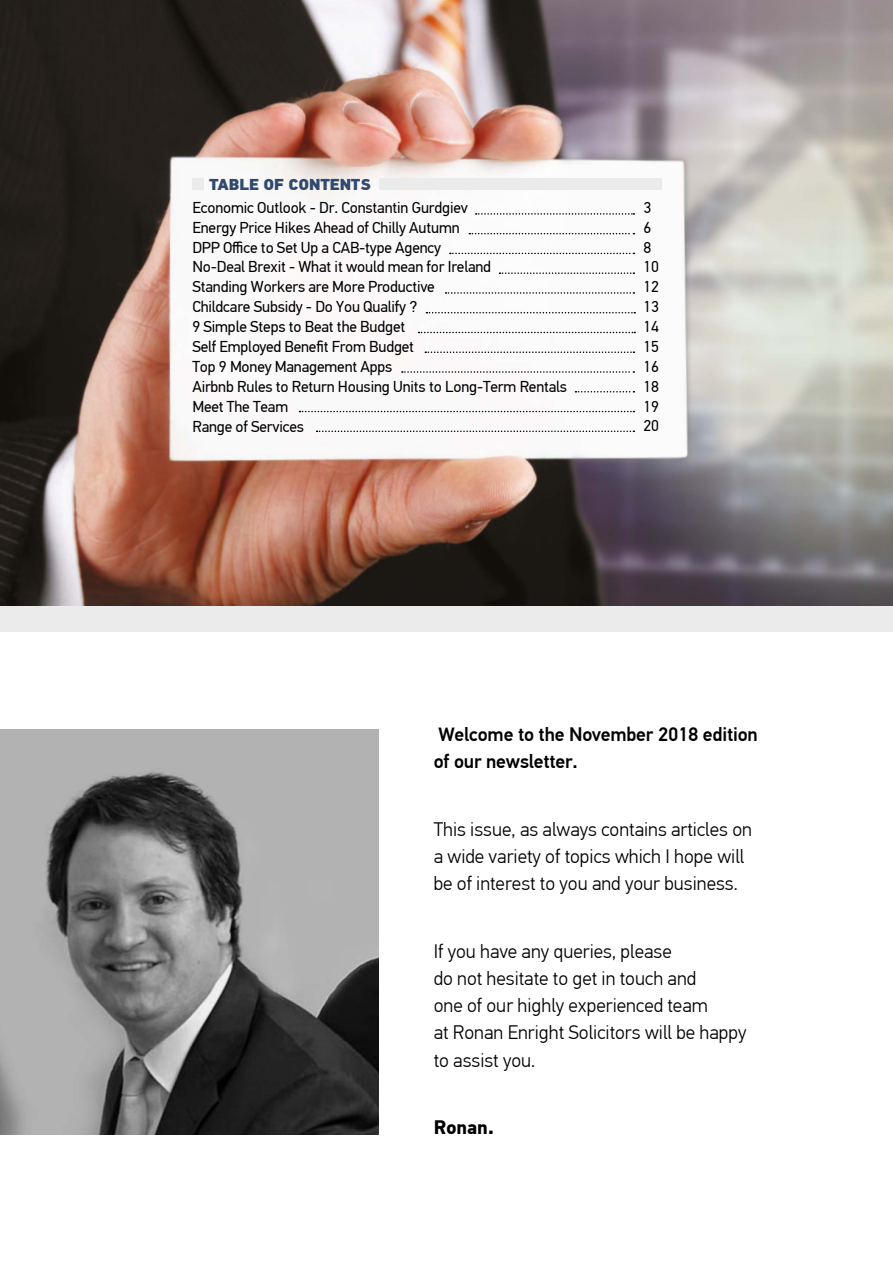
<style>
.page{position:relative;width:893px;height:1263px;background:#fff}
.page>*{position:absolute;margin:0;border:0;box-sizing:border-box;transform-origin:0 0}
.t1{font:300 19.5px/27.3px "PF Din Text Pro";color:#000}
.t2{font:500 19.5px/27.3px "PF Din Text Pro";letter-spacing:-.01em;color:#000}
.t3{font:700 19.5px "PF Din Text Pro";color:#000}
.t4{font:15.75px/20px "PF Din Text Pro";letter-spacing:-.01em;color:#000}
.t5{font:900 15.75px "PF Din Text Pro";letter-spacing:-.01em;color:#31486f}
</style>
<div class="page">
<img style="left:0;top:0;width:893px;height:606px">
<img style="left:0;top:729px;width:378px;height:405px">
<div style="left:0;top:606px;width:893px;height:25px;background:#ebebeb"></div>
<div style="left:379px;top:178px;width:283px;height:12px;background:#ebebeb"></div>
<div style="left:192px;top:178px;width:11px;height:12px;background:#ebebeb"></div>
<svg style="left:469px;top:233px;width:165px;height:1px"></svg>
<svg style="left:402px;top:371px;width:232px;height:2px"></svg>
<svg style="left:418px;top:332px;width:217px;height:1px"></svg>
<svg style="left:446px;top:292px;width:188px;height:2px"></svg>
<svg style="left:425px;top:351px;width:209px;height:2px"></svg>
<svg style="left:299px;top:411px;width:335px;height:1px"></svg>
<svg style="left:317px;top:430px;width:317px;height:2px"></svg>
<svg style="left:500px;top:272px;width:134px;height:2px"></svg>
<svg style="left:575px;top:391px;width:59px;height:1px"></svg>
<svg style="left:426px;top:312px;width:209px;height:1px"></svg>
<svg style="left:450px;top:253px;width:184px;height:1px"></svg>
<svg style="left:476px;top:213px;width:158px;height:2px"></svg>
<p class="t5" style="left:209px;top:174px;width:163px">TABLE OF CONTENTS</p>
<p class="t4" style="left:192px;top:198px;width:376px">Economic Outlook - Dr. Constantin Gurdgiev<br>Energy Price Hikes Ahead of Chilly Autumn<br>DPP Office to Set Up a CAB-type Agency<br>No-Deal Brexit - What it would mean for Ireland<br>Standing Workers are More Productive<br>Childcare Subsidy - Do You Qualify ?<br>9 Simple Steps to Beat the Budget<br>Self Employed Benefit From Budget<br>Top 9 Money Management Apps<br>Airbnb Rules to Return Housing Units to Long-Term Rentals Meet The Team<br>Range of Services</p>
<p class="t4" style="left:643px;top:198px;width:17px">3<br>6<br>8<br>10<br>12<br>13<br>14<br>15<br>16<br>18<br>19<br>20</p>
<p class="t2" style="left:434px;top:721px;width:326px">Welcome to the November 2018 edition of our newsletter.</p>
<p class="t1" style="left:434px;top:815px;width:320px">This issue, as always contains articles on a wide variety of topics which I hope will be of interest to you and your business.</p>
<p class="t1" style="left:434px;top:937px;width:314px">If you have any queries, please<br>do not hesitate to get in touch and<br>one of our highly experienced team<br>at Ronan Enright Solicitors will be happy to assist you.</p>
<p class="t3" style="left:434px;top:1115px;width:62px">Ronan.</p>
</div>
